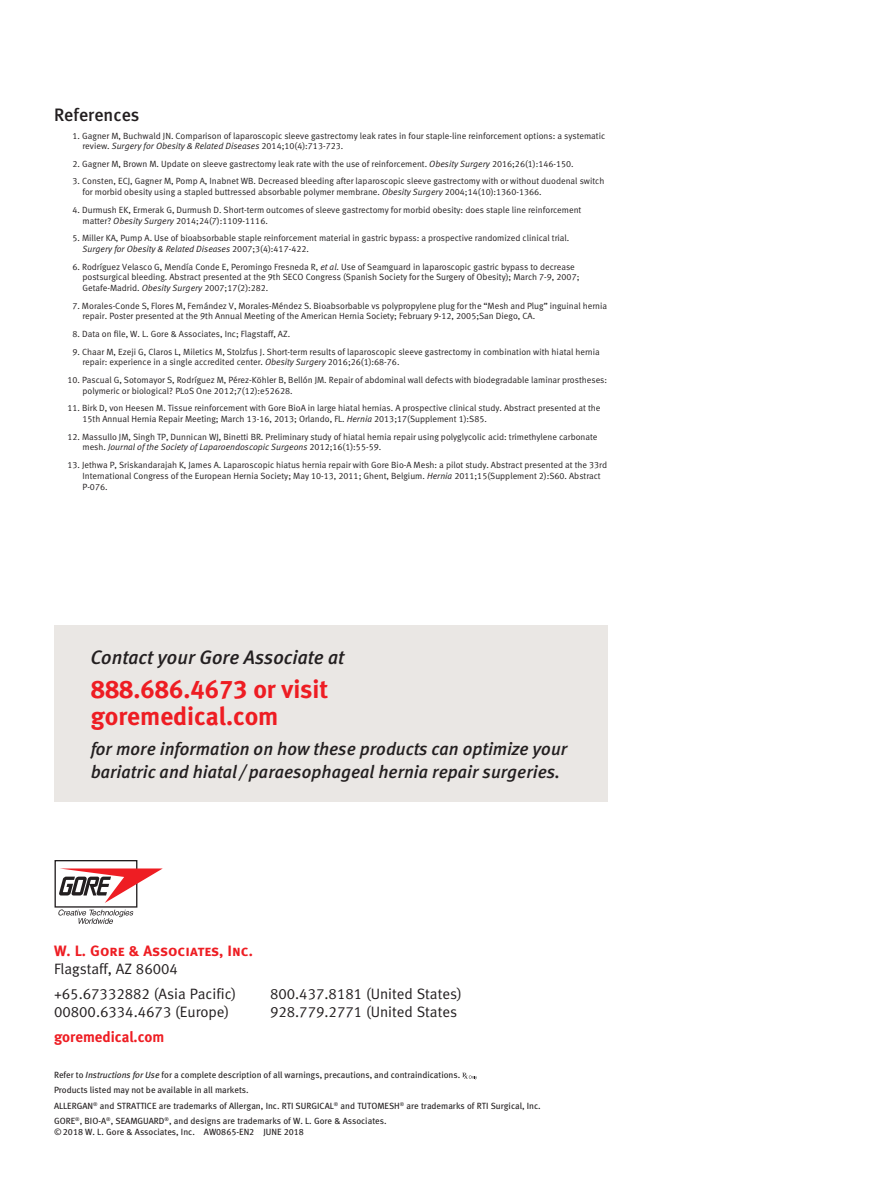
<style>
.page{position:relative;width:891px;height:1188px;background:#fff}
.page>*{position:absolute;margin:0;border:0;box-sizing:border-box;transform-origin:0 0}
.t1{font:25.5px/27px "Meta Bold LF";color:#ee1d23}
.t2{font:italic 19.5px "Meta Medium LF";color:#231f20}
.t3{font:italic 18px/23.4px "Meta Medium LF";color:#231f20}
.t4{font:18px "Meta Medium LF";color:#231f20}
.t5{font:15px "Meta Normal LF";color:#231f20}
.t6{font:15px "Meta Bold LF Caps";color:#ee1d23}
.t7{font:15px "Meta Bold LF";color:#ee1d23}
.t8{font:9px/10.8px "Meta Normal LF";color:#231f20}
.t9{font:9px/10.8px "Meta Book LF";color:#231f20}
.s1{font-style:italic}
</style>
<div class="page">
<svg style="left:462px;top:1073px;width:15px;height:6px"></svg>
<div style="left:55px;top:860px;width:82px;height:48px;border:1px solid #231f20"></div>
<svg style="left:58px;top:910px;width:75px;height:14px"></svg>
<svg style="left:59px;top:868px;width:104px;height:35px"></svg>
<div style="left:54px;top:625px;width:553px;height:176px;background:#eae7e4"></div>
<p class="t4" style="left:54px;top:104px;width:87px">References</p>
<p class="t8" style="left:82px;top:130px;width:524px;text-indent:-10px">1. Gagner M, Buchwald JN. Comparison of laparoscopic sleeve gastrectomy leak rates in four staple-line reinforcement options: a systematic review. <span class="s1">Surgery for Obesity &amp; Related Diseases</span> 2014;10(4):713-723.</p>
<p class="t8" style="left:73px;top:158px;width:503px">2. Gagner M, Brown M. Update on sleeve gastrectomy leak rate with the use of reinforcement. <span class="s1">Obesity Surgery</span> 2016;26(1):146-150.</p>
<p class="t8" style="left:82px;top:176px;width:523px;text-indent:-10px">3. Consten, ECJ, Gagner M, Pomp A, Inabnet WB. Decreased bleeding after laparoscopic sleeve gastrectomy with or without duodenal switch for morbid obesity using a stapled buttressed absorbable polymer membrane. <span class="s1">Obesity Surgery</span> 2004;14(10):1360-1366.</p>
<p class="t8" style="left:82px;top:204px;width:500px;text-indent:-10px">4. Durmush EK, Ermerak G, Durmush D. Short-term outcomes of sleeve gastrectomy for morbid obesity: does staple line reinforcement matter? <span class="s1">Obesity Surgery</span> 2014;24(7):1109-1116.</p>
<p class="t8" style="left:82px;top:233px;width:488px;text-indent:-10px">5. Miller KA, Pump A. Use of bioabsorbable staple reinforcement material in gastric bypass: a prospective randomized clinical trial.<br><span class="s1">Surgery for Obesity &amp; Related Diseases</span> 2007;3(4):417-422.</p>
<p class="t8" style="left:82px;top:261px;width:499px;text-indent:-10px">6. Rodríguez Velasco G, Mendía Conde E, Peromingo Fresneda R, <span class="s1">et al.</span> Use of Seamguard in laparoscopic gastric bypass to decrease postsurgical bleeding. Abstract presented at the 9th SECO Congress (Spanish Society for the Surgery of Obesity); March 7-9, 2007;<br>Getafe-Madrid. <span class="s1">Obesity Surgery</span> 2007;17(2):282.</p>
<p class="t8" style="left:82px;top:300px;width:526px;text-indent:-10px">7. Morales-Conde S, Flores M, Fernández V, Morales-Méndez S. Bioabsorbable vs polypropylene plug for the “Mesh and Plug” inguinal hernia repair. Poster presented at the 9th Annual Meeting of the American Hernia Society; February 9-12, 2005;San Diego, CA.</p>
<p class="t8" style="left:73px;top:328px;width:219px">8. Data on file, W. L. Gore &amp; Associates, Inc; Flagstaff, AZ.</p>
<p class="t8" style="left:82px;top:346px;width:519px;text-indent:-10px">9. Chaar M, Ezeji G, Claros L, Miletics M, Stolzfus J. Short-term results of laparoscopic sleeve gastrectomy in combination with hiatal hernia repair: experience in a single accredited center. <span class="s1">Obesity Surgery</span> 2016;26(1):68-76.</p>
<p class="t8" style="left:82px;top:374px;width:526px;text-indent:-15px">10. Pascual G, Sotomayor S, Rodríguez M, Pérez-Köhler B, Bellón JM. Repair of abdominal wall defects with biodegradable laminar prostheses: polymeric or biological? PLoS One 2012;7(12):e52628.</p>
<p class="t8" style="left:82px;top:403px;width:519px;text-indent:-15px">11. Birk D, von Heesen M. Tissue reinforcement with Gore BioA in large hiatal hernias. A prospective clinical study. Abstract presented at the<br>15th Annual Hernia Repair Meeting; March 13-16, 2013; Orlando, FL. <span class="s1">Hernia</span> 2013;17(Supplement 1):S85.</p>
<p class="t8" style="left:82px;top:431px;width:517px;text-indent:-15px">12. Massullo JM, Singh TP, Dunnican WJ, Binetti BR. Preliminary study of hiatal hernia repair using polyglycolic acid: trimethylene carbonate mesh. <span class="s1">Journal of the Society of Laparoendoscopic Surgeons</span> 2012;16(1):55-59.</p>
<p class="t8" style="left:82px;top:459px;width:526px;text-indent:-15px">13. Jethwa P, Sriskandarajah K, James A. Laparoscopic hiatus hernia repair with Gore Bio-A Mesh: a pilot study. Abstract presented at the 33rd<br>International Congress of the European Hernia Society; May 10-13, 2011; Ghent, Belgium. <span class="s1">Hernia</span> 2011;15(Supplement 2):S60. Abstract<br>P-076.</p>
<p class="t2" style="left:91px;top:646px;width:255px">Contact your Gore Associate at</p>
<p class="t1" style="left:91px;top:675px;width:239px">888.686.4673 or visit goremedical.com</p>
<p class="t3" style="left:91px;top:737px;width:478px">for more information on how these products can optimize your bariatric and hiatal /paraesophageal hernia repair surgeries.</p>
<p class="t6" style="left:54px;top:942px;width:200px">W. L. Gore &amp; Associates, Inc.</p>
<p class="t5" style="left:54px;top:960px;width:125px">Flagstaff, AZ 86004</p>
<p class="t5" style="left:54px;top:985px;width:184px">+65.67332882 (Asia Pacific)</p>
<p class="t5" style="left:270px;top:985px;width:193px">800.437.8181 (United States)</p>
<p class="t5" style="left:54px;top:1003px;width:177px">00800.6334.4673 (Europe)</p>
<p class="t5" style="left:270px;top:1003px;width:189px">928.779.2771 (United States</p>
<p class="t7" style="left:54px;top:1028px;width:112px">goremedical.com</p>
<p class="t9" style="left:54px;top:1069px;width:408px">Refer to <span class="s1">Instructions for Use</span> for a complete description of all warnings, precautions, and contraindications.</p>
<p class="t9" style="left:54px;top:1085px;width:196px">Products listed may not be available in all markets.</p>
<p class="t9" style="left:54px;top:1100px;width:488px">ALLERGAN<sup>®</sup> and STRATTICE are trademarks of Allergan, Inc. RTI SURGICAL<sup>®</sup> and TUTOMESH<sup>®</sup> are trademarks of RTI Surgical, Inc.</p>
<p class="t9" style="left:54px;top:1115px;width:334px">GORE<sup>®</sup>, BIO-A<sup>®</sup>, SEAMGUARD<sup>®</sup>, and designs are trademarks of W. L. Gore &amp; Associates. © 2018 W. L. Gore &amp; Associates, Inc. AW0865-EN2 JUNE 2018</p>
</div>
